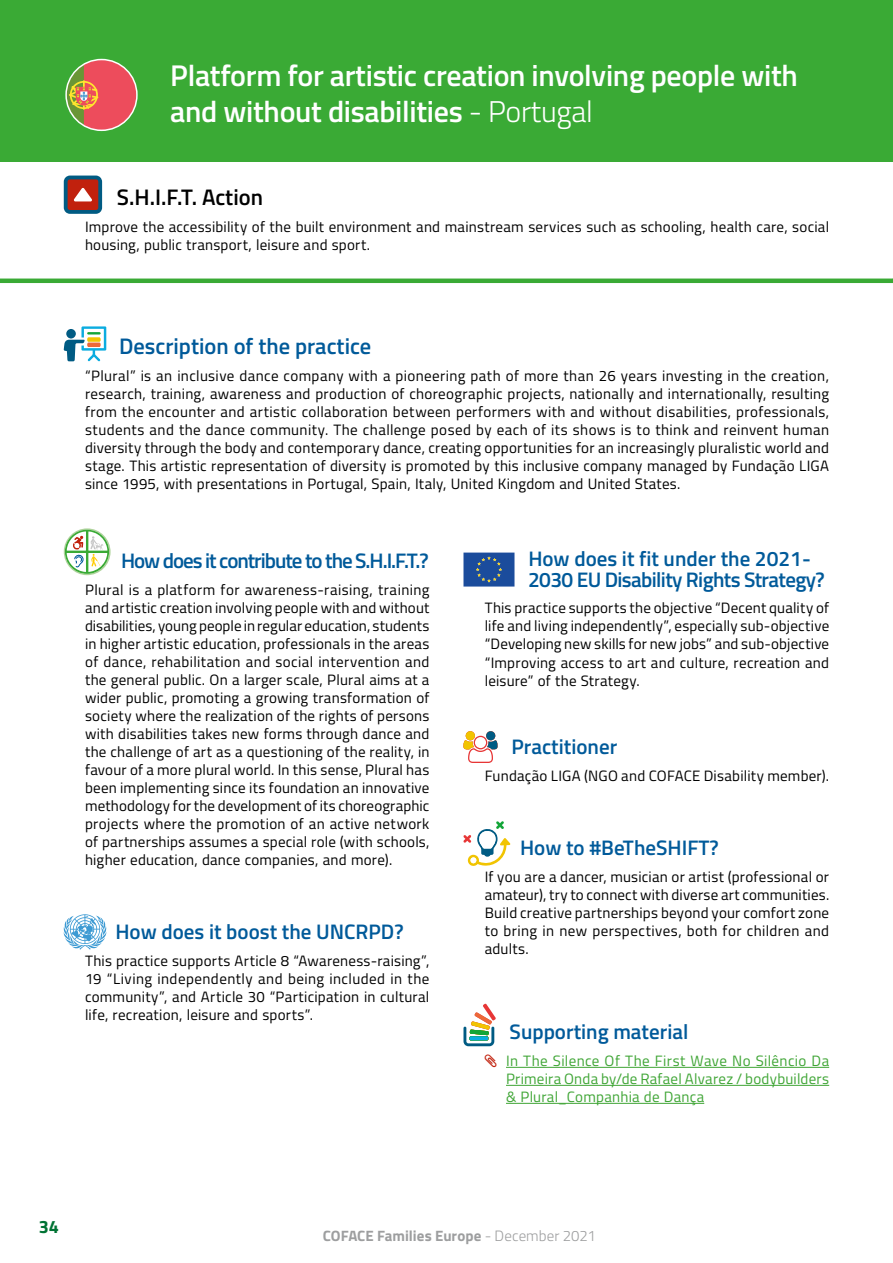
<style>
.page{position:relative;width:893px;height:1263px;background:#fff}
.page>*{position:absolute;margin:0;border:0;box-sizing:border-box;transform-origin:0 0}
.t1{font:600 30px/36px "Titillium";letter-spacing:-.01em;color:#fff}
.Sub_title{font:600 22.5px "Titillium";color:#005a9a}
.Sub_title-2{font:600 22.5px "Titillium";color:#000}
.Sub_title-3{font:600 21px "Titillium";color:#005a9a}
.Sub_title-4{font:600 21px/21px "Titillium";letter-spacing:-.03em;color:#005a9a}
.Sub_title-5{font:600 21px "Titillium";letter-spacing:-.05em;color:#005a9a}
.t2{font:700 18px "Titillium";color:#007334}
.Main_text{font:15px/18px "Titillium";letter-spacing:.015em;color:#000;text-align:justify}
.t3{font:15px/18px "Titillium";letter-spacing:.015em;color:#3fa535;text-align:justify}
.t4{font:700 15px "Titillium";color:#9d9e9f}
.s1{font-weight:300}
</style>
<div class="page">
<div style="left:0;top:0;width:893px;height:162px;background:#3aaa35"></div>
<svg style="left:64px;top:326px;width:42px;height:36px"></svg>
<svg style="left:64px;top:176px;width:38px;height:38px"></svg>
<hr style="left:506px;top:1067px;width:323px;height:1px;background:#3fa535">
<hr style="left:506px;top:1085px;width:323px;height:1px;background:#3fa535">
<hr style="left:506px;top:1103px;width:198px;height:1px;background:#3fa535">
<svg style="left:463px;top:552px;width:51px;height:34px;background:#29569b"></svg>
<svg style="left:463px;top:731px;width:34px;height:32px"></svg>
<svg style="left:463px;top:821px;width:47px;height:45px"></svg>
<svg style="left:463px;top:1003px;width:33px;height:43px"></svg>
<svg style="left:63px;top:528px;width:48px;height:47px"></svg>
<svg style="left:64px;top:914px;width:42px;height:36px"></svg>
<hr style="left:0;top:279px;width:893px;height:4px;background:#3aaa35">
<svg style="left:66px;top:60px;width:71px;height:70px"></svg>
<p class="t1" style="left:170px;top:56px;width:629px">Platform for artistic creation involving people with and without disabilities <span class="s1">- Portugal</span></p>
<p class="Sub_title-2" style="left:117px;top:180px;width:148px">S.H.I.F.T. Action</p>
<p class="Main_text" style="left:85px;top:217px;width:746px">Improve the accessibility of the built environment and mainstream services such as schooling, health care, social housing, public transport, leisure and sport.</p>
<p class="Sub_title" style="left:119px;top:329px;width:254px">Description of the practice</p>
<p class="Main_text" style="left:85px;top:366px;width:746px">“Plural” is an inclusive dance company with a pioneering path of more than 26 years investing in the creation, research, training, awareness and production of choreographic projects, nationally and internationally, resulting from the encounter and artistic collaboration between performers with and without disabilities, professionals, students and the dance community. The challenge posed by each of its shows is to think and reinvent human diversity through the body and contemporary dance, creating opportunities for an increasingly pluralistic world and stage. This artistic representation of diversity is promoted by this inclusive company managed by Fundação LIGA since 1995, with presentations in Portugal, Spain, Italy, United Kingdom and United States.</p>
<p class="Sub_title-5" style="left:121px;top:544px;width:309px">How does it contribute to the S.H.I.F.T.?</p>
<p class="Main_text" style="left:85px;top:580px;width:346px">Plural is a platform for awareness-raising, training and artistic creation involving people with and without disabilities, young people in regular education, students in higher artistic education, professionals in the areas of dance, rehabilitation and social intervention and the general public. On a larger scale, Plural aims at a wider public, promoting a growing transformation of society where the realization of the rights of persons with disabilities takes new forms through dance and the challenge of art as a questioning of the reality, in favour of a more plural world. In this sense, Plural has been implementing since its foundation an innovative methodology for the development of its choreographic projects where the promotion of an active network of partnerships assumes a special role (with schools, higher education, dance companies, and more).</p>
<p class="Sub_title-3" style="left:116px;top:916px;width:290px">How does it boost the UNCRPD?</p>
<p class="Main_text" style="left:85px;top:951px;width:346px">This practice supports Article 8 “Awareness-raising”, 19 “Living independently and being included in the community”, and Article 30 “Participation in cultural life, recreation, leisure and sports”.</p>
<p class="Sub_title-4" style="left:528px;top:547px;width:298px">How does it fit under the 2021-<br>2030 EU Disability Rights Strategy?</p>
<p class="Main_text" style="left:485px;top:598px;width:346px">This practice supports the objective “Decent quality of life and living independently”, especially sub-objective “Developing new skills for new jobs” and sub-objective “Improving access to art and culture, recreation and leisure” of the Strategy.</p>
<p class="Sub_title-3" style="left:511px;top:731px;width:107px">Practitioner</p>
<p class="Main_text" style="left:485px;top:766px;width:346px">Fundação LIGA (NGO and COFACE Disability member).</p>
<p class="Sub_title-3" style="left:520px;top:832px;width:200px">How to #BeTheSHIFT?</p>
<p class="Main_text" style="left:485px;top:867px;width:346px">If you are a dancer, musician or artist (professional or amateur), try to connect with diverse art communities.<br>Build creative partnerships beyond your comfort zone to bring in new perspectives, both for children and adults.</p>
<p class="Sub_title-3" style="left:510px;top:1016px;width:180px">Supporting material</p>
<p class="t3" style="left:506px;top:1051px;width:325px">In The Silence Of The First Wave No Silêncio Da Primeira Onda by/de Rafael Alvarez / bodybuilders &amp; Plural_Companhia de Dança</p>
<p class="t2" style="left:39px;top:1213px;width:22px">34</p>
<p class="t4" style="left:323px;top:1224px;width:274px">COFACE Families Europe <span class="s1">- December 2021</span></p>
</div>
